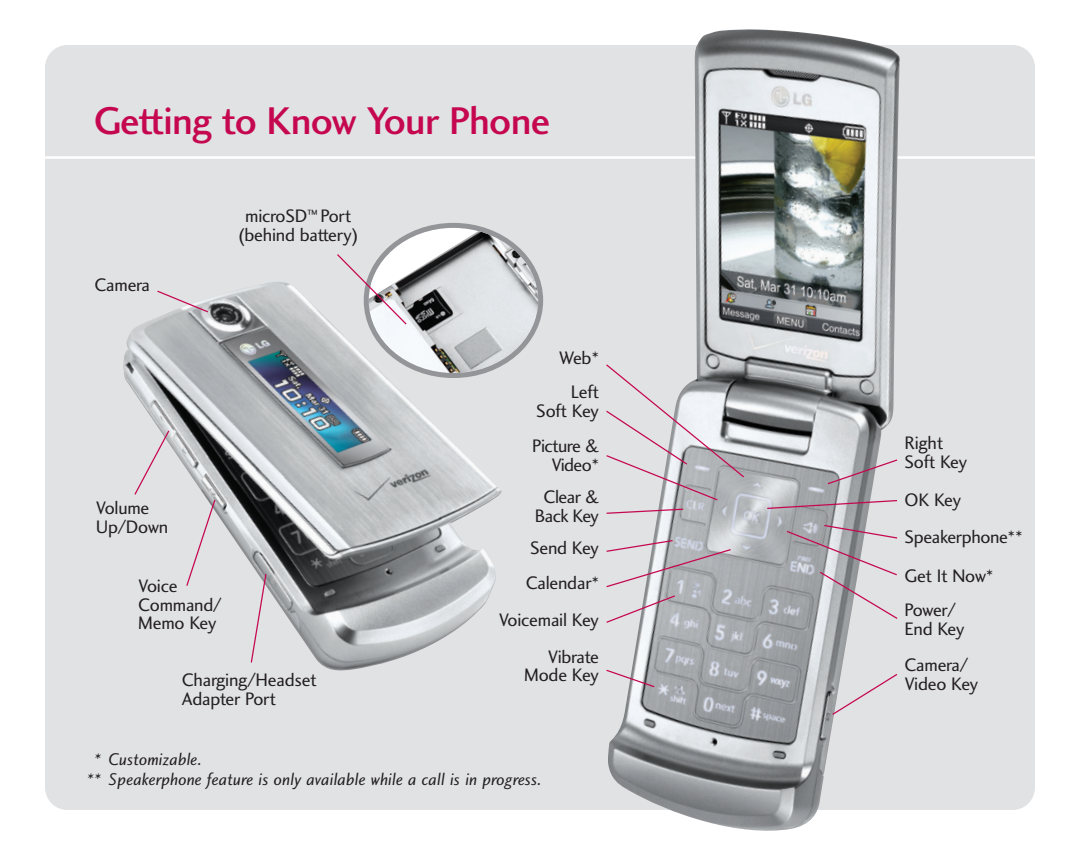
<style>
.page{position:relative;width:1080px;height:855px;background:#fff}
.page>*{position:absolute;margin:0;border:0;box-sizing:border-box;transform-origin:0 0}
.t1{font:40px "Charlotte Sans Medium Plain";letter-spacing:-.02em;color:#c50750}
.t2{font:18.75px/18.8px "Charlotte Sans Book Plain";letter-spacing:-.01em;color:#231f20}
.t3{font:18.75px/18.8px "Charlotte Sans Book Plain";letter-spacing:-.03em;color:#231f20;text-align:right}
.t4{font:18.75px/18.8px "Charlotte Sans Book Plain";letter-spacing:-.035em;color:#231f20}
.t5{font:17.5px/20px "Charlotte Sans Book Italic Plain";letter-spacing:.005em;color:#231f20}
</style>
<div class="page">
<div style="left:45px;top:45px;width:990px;height:765px;background:#e1e2e4;border-radius:22px"></div>
<hr style="left:45px;top:156px;width:990px;height:3px;background:#fff">
<img style="left:608px;top:29px;width:292px;height:802px">
<svg style="left:766px;top:499px;width:132px;height:11px"></svg>
<svg style="left:785px;top:524px;width:114px;height:96px"></svg>
<svg style="left:831px;top:673px;width:68px;height:43px"></svg>
<svg style="left:606px;top:669px;width:50px;height:19px"></svg>
<svg style="left:606px;top:594px;width:70px;height:30px"></svg>
<svg style="left:606px;top:539px;width:126px;height:49px"></svg>
<svg style="left:606px;top:363px;width:139px;height:138px"></svg>
<img style="left:123px;top:282px;width:379px;height:389px">
<svg style="left:133px;top:429px;width:38px;height:67px"></svg>
<svg style="left:156px;top:290px;width:53px;height:23px"></svg>
<svg style="left:250px;top:573px;width:17px;height:91px"></svg>
<svg style="left:185px;top:498px;width:31px;height:89px"></svg>
<svg style="left:606px;top:508px;width:79px;height:7px"></svg>
<svg style="left:826px;top:458px;width:73px;height:27px"></svg>
<svg style="left:336px;top:223px;width:207px;height:155px"></svg>
<h1 class="t1" style="left:94px;top:105px;width:458px">Getting to Know Your Phone</h1>
<p class="t2" style="left:95px;top:277px;width:57px">Camera</p>
<p class="t2" style="left:238px;top:209px;width:122px;text-align:center">microSD<sup>™</sup> Port (behind battery)</p>
<p class="t2" style="left:96px;top:501px;width:74px">Volume<br>Up/Down</p>
<p class="t2" style="left:138px;top:578px;width:85px">Voice<br>Command/<br>Memo Key</p>
<p class="t2" style="left:182px;top:673px;width:136px">Charging/Headset<br>Adapter Port</p>
<p class="t2" style="left:559px;top:351px;width:42px">Web*</p>
<p class="t2" style="left:536px;top:385px;width:64px;text-align:right">Left<br>Soft Key</p>
<p class="t3" style="left:532px;top:438px;width:69px">Picture &amp;<br>Video*</p>
<p class="t3" style="left:535px;top:490px;width:66px;text-align:center">Clear &amp;<br>Back Key</p>
<p class="t2" style="left:530px;top:541px;width:70px">Send Key</p>
<p class="t2" style="left:526px;top:575px;width:75px">Calendar*</p>
<p class="t2" style="left:499px;top:612px;width:102px">Voicemail Key</p>
<p class="t2" style="left:524px;top:649px;width:76px;text-align:right">Vibrate<br>Mode Key</p>
<p class="t5" style="left:87px;top:751px;width:457px;text-indent:7px">* Customizable.<br>** Speakerphone feature is only available while a call is in progress.</p>
<p class="t2" style="left:905px;top:435px;width:64px">Right<br>Soft Key</p>
<p class="t2" style="left:905px;top:482px;width:120px;line-height:38px">OK Key<br>Speakerphone**<br>Get It Now*</p>
<p class="t4" style="left:905px;top:602px;width:61px">Power/<br>End Key</p>
<p class="t2" style="left:905px;top:657px;width:75px">Camera/<br>Video Key</p>
</div>
